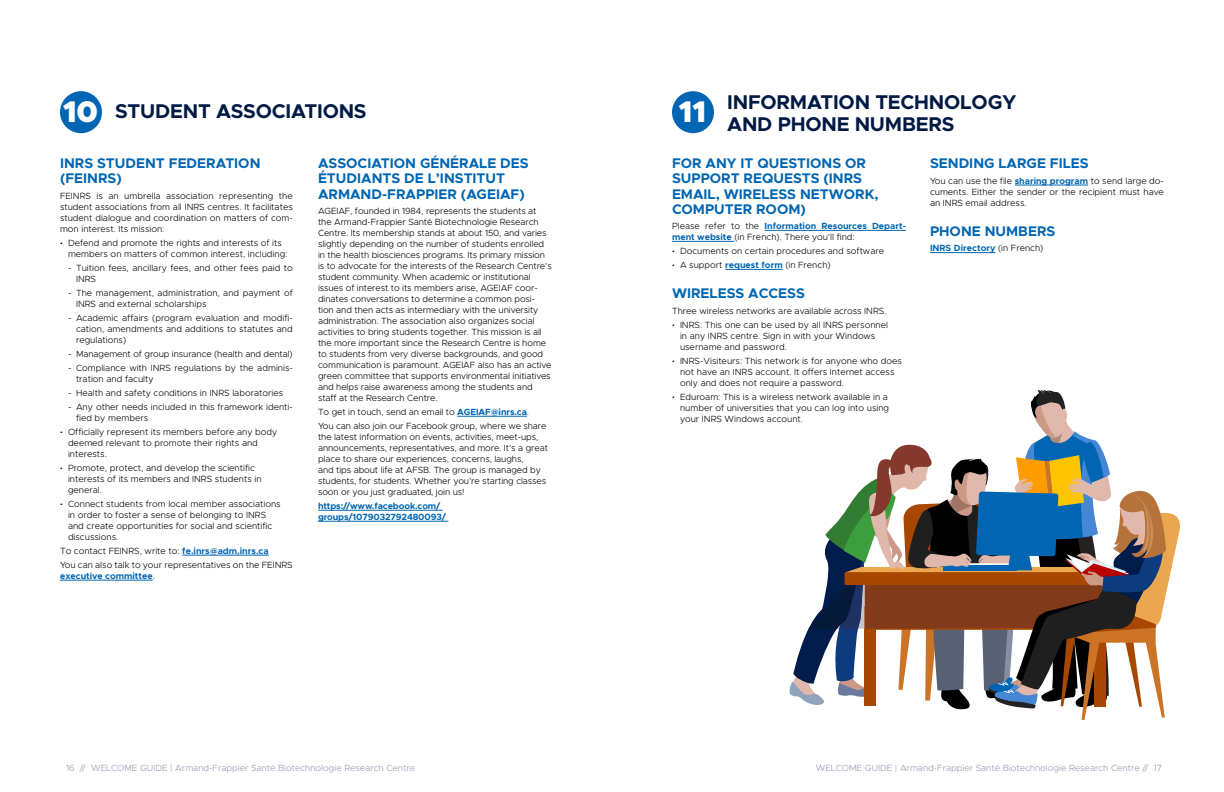
<style>
.page{position:relative;width:1224px;height:792px;background:#fff}
.page>*{position:absolute;margin:0;border:0;box-sizing:border-box;transform-origin:0 0}
.t1{font:900 30px "Metropolis";color:#fff}
.t2{font:700 20px/21.6px "Metropolis";letter-spacing:-.01em;color:#001a44}
.t3{font:700 14px/15.1px "Metropolis";color:#0066b3}
.t4{font:300 9px/11px "Metropolis";color:#000}
.t5{font:300 9px "Metropolis";color:#9799b0}
.t6{font:700 9px/11px "Metropolis";letter-spacing:-.01em;color:#0066b3}
.s1{font-weight:700;color:#0066b3}
.s2{font-weight:300;color:#000}
</style>
<div class="page">
<hr style="left:182px;top:555px;width:87px;height:1px;background:#0066b3">
<hr style="left:60px;top:580px;width:93px;height:1px;background:#0066b3">
<div style="left:60px;top:91px;width:42px;height:42px;background:#0066b3;border-radius:50%"></div>
<hr style="left:457px;top:416px;width:70px;height:1px;background:#0066b3">
<hr style="left:318px;top:510px;width:125px;height:1px;background:#0066b3">
<hr style="left:318px;top:521px;width:130px;height:1px;background:#0066b3">
<div style="left:672px;top:91px;width:42px;height:42px;background:#0066b3;border-radius:50%"></div>
<hr style="left:765px;top:230px;width:141px;height:1px;background:#0066b3">
<hr style="left:672px;top:241px;width:62px;height:1px;background:#0066b3">
<hr style="left:725px;top:269px;width:58px;height:1px;background:#0066b3">
<svg style="left:789px;top:390px;width:391px;height:330px"></svg>
<hr style="left:1015px;top:185px;width:73px;height:1px;background:#0066b3">
<hr style="left:930px;top:252px;width:65px;height:1px;background:#0066b3">
<h1 class="t1" style="left:63px;top:92px;width:36px">10</h1>
<h2 class="t2" style="left:115px;top:100px;width:253px">STUDENT ASSOCIATIONS</h2>
<h3 class="t3" style="left:60px;top:156px;width:202px">INRS STUDENT FEDERATION (FEINRS)</h3>
<p class="t4" style="left:60px;top:190px;width:234px;text-align:justify">FEINRS is an umbrella association representing the student associations from all INRS centres. It facilitates student dialogue and coordination on matters of com&shy;mon interest. Its mission:</p>
<p class="t4" style="left:68px;top:237px;width:221px;text-indent:-8px"><sup>.</sup> Defend and promote the rights and interests of its members on matters of common interest, including:</p>
<p class="t4" style="left:76px;top:262px;width:218px;text-indent:-8px">- Tuition fees, ancillary fees, and other fees paid to<br>INRS</p>
<p class="t4" style="left:76px;top:287px;width:218px;text-indent:-8px">- The management, administration, and payment of<br>INRS and external scholarships</p>
<p class="t4" style="left:76px;top:312px;width:218px;text-align:justify;text-indent:-8px">- Academic affairs (program evaluation and modifi&shy;cation, amendments and additions to statutes and regulations)</p>
<p class="t4" style="left:68px;top:348px;width:226px">- Management of group insurance (health and dental)</p>
<p class="t4" style="left:76px;top:362px;width:218px;text-indent:-8px">- Compliance with INRS regulations by the adminis&shy;tration and faculty</p>
<p class="t4" style="left:68px;top:387px;width:217px">- Health and safety conditions in INRS laboratories</p>
<p class="t4" style="left:76px;top:401px;width:218px;text-indent:-8px">- Any other needs included in this framework identi&shy;fied by members</p>
<p class="t4" style="left:68px;top:426px;width:211px;text-indent:-8px"><sup>.</sup> Officially represent its members before any body deemed relevant to promote their rights and interests.</p>
<p class="t4" style="left:68px;top:462px;width:195px;text-indent:-8px"><sup>.</sup> Promote, protect, and develop the scientific interests of its members and INRS students in general.</p>
<p class="t4" style="left:68px;top:498px;width:214px;text-indent:-8px"><sup>.</sup> Connect students from local member associations in order to foster a sense of belonging to INRS and create opportunities for social and scientific discussions.</p>
<p class="t4" style="left:60px;top:544px;width:234px;line-height:14px">To contact FEINRS, write to: <span class="s1">fe.inrs@adm.inrs.ca<br></span>You can also talk to your representatives on the FEINRS</p>
<p class="t6" style="left:60px;top:570px;width:96px">executive committee<span class="s2">.</span></p>
<h3 class="t3" style="left:318px;top:156px;width:212px">ASSOCIATION GÉNÉRALE DES<br>ÉTUDIANTS DE L’INSTITUT<br>ARMAND-FRAPPIER (AGEIAF)</h3>
<p class="t4" style="left:318px;top:205px;width:235px">AGEIAF, founded in 1984, represents the students at the Armand-Frappier Santé Biotechnologie Research Centre. Its membership stands at about 150, and varies slightly depending on the number of students enrolled in the health biosciences programs. Its primary mission is to advocate for the interests of the Research Centre’s student community. When academic or institutional issues of interest to its members arise, AGEIAF coor&shy;dinates conversations to determine a common posi&shy;tion and then acts as intermediary with the university administration. The association also organizes social activities to bring students together. This mission is all the more important since the Research Centre is home to students from very diverse backgrounds, and good communication is paramount. AGEIAF also has an active green committee that supports environmental initiatives and helps raise awareness among the students and staff at the Research Centre.</p>
<p class="t4" style="left:318px;top:405px;width:230px;line-height:14px">To get in touch, send an email to <span class="s1">AGEIAF@inrs.ca</span>.<br>You can also join our Facebook group, where we share</p>
<p class="t4" style="left:318px;top:431px;width:232px">the latest information on events, activities, meet-ups, announcements, representatives, and more. It’s a great place to share our experiences, concerns, laughs,<br>and tips about life at AFSB. The group is managed by students, for students. Whether you’re starting classes soon or you just graduated, join us!</p>
<p class="t6" style="left:318px;top:500px;width:130px">https://www.facebook.com/ groups/1079032792480093/</p>
<h2 class="t2" style="left:727px;top:92px;width:291px">INFORMATION TECHNOLOGY<br>AND PHONE NUMBERS</h2>
<h1 class="t1" style="left:679px;top:93px;width:29px">11</h1>
<h3 class="t3" style="left:672px;top:156px;width:208px">FOR ANY IT QUESTIONS OR<br>SUPPORT REQUESTS (INRS<br>EMAIL, WIRELESS NETWORK,<br>COMPUTER ROOM)</h3>
<p class="t4" style="left:672px;top:221px;width:236px">Please refer to the <span class="s1">Information Resources Depart&shy;ment website</span> (in French). There you’ll find:</p>
<p class="t4" style="left:672px;top:244px;width:214px;line-height:14px"><sup>.</sup> Documents on certain procedures and software <sup>.</sup> A support <span class="s1">request form</span> (in French)</p>
<h3 class="t3" style="left:672px;top:286px;width:134px">WIRELESS ACCESS</h3>
<p class="t4" style="left:672px;top:304px;width:218px;line-height:14px">Three wireless networks are available across INRS. <sup>.</sup> INRS: This one can be used by all INRS personnel</p>
<p class="t4" style="left:680px;top:330px;width:197px">in any INRS centre. Sign in with your Windows username and password.</p>
<p class="t4" style="left:680px;top:355px;width:224px;text-indent:-8px"><sup>.</sup> INRS-Visiteurs: This network is for anyone who does not have an INRS account. It offers Internet access only and does not require a password.</p>
<p class="t4" style="left:680px;top:391px;width:211px;text-indent:-8px"><sup>.</sup> Eduroam: This is a wireless network available in a number of universities that you can log into using your INRS Windows account.</p>
<h3 class="t3" style="left:930px;top:156px;width:160px">SENDING LARGE FILES</h3>
<p class="t4" style="left:930px;top:175px;width:235px;text-align:justify">You can use the file <span class="s1">sharing program</span> to send large do&shy;cuments. Either the sender or the recipient must have an INRS email address.</p>
<h3 class="t3" style="left:930px;top:224px;width:127px">PHONE NUMBERS</h3>
<p class="t6" style="left:930px;top:243px;width:115px">INRS Directory <span class="s2">(in French)</span></p>
<p class="t5" style="left:66px;top:762px;width:351px">16 // WELCOME GUIDE | Armand-Frappier Santé Biotechnologie Research Centre</p>
<p class="t5" style="left:816px;top:762px;width:348px">WELCOME GUIDE | Armand-Frappier Santé Biotechnologie Research Centre // 17</p>
</div>
